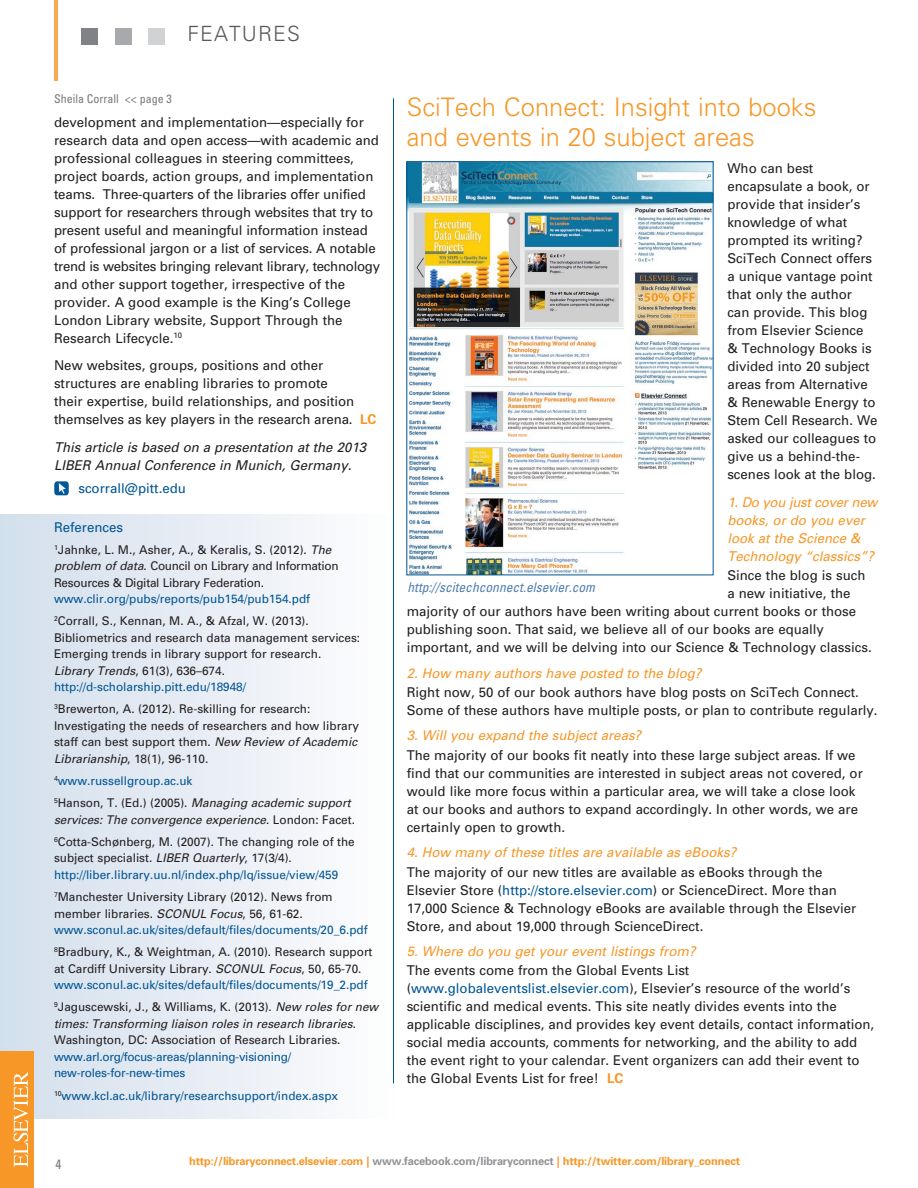
<style>
.page{position:relative;width:918px;height:1188px;background:#fff}
.page>*{position:absolute;margin:0;border:0;box-sizing:border-box;transform-origin:0 0}
.t1{font:300 25.5px/30.6px "Univers";color:#f79727}
.t2{font:300 21px "Univers";color:#57585a}
.t3{font:13.5px/18px "Univers";color:#231f20}
.t4{font:italic 13.5px/18px "Univers";color:#f79727}
.t5{font:italic 13.5px/18px "Univers";color:#231f20}
.t6{font:italic condensed 13.5px "Univers";color:#4e7db2}
.t7{font:13.5px "Univers";color:#005594}
.t8{font:condensed 13.5px "Univers";color:#76787b}
.t9{font:12px/16.5px "Univers";color:#231f20}
.t10{font:12px/22.2px "Univers";color:#005594}
.t11{font:12px/16.5px "Univers";letter-spacing:-.02em;color:#231f20}
.t12{font:italic 12px/22.2px "Univers";color:#231f20}
.t13{font:12px/16.5px "Univers";letter-spacing:-.02em;color:#005594}
.t14{font:condensed 12px "Univers";color:#76787b}
.t15{font:700 11.25px "Univers";letter-spacing:-.015em;color:#f79727}
.s1{font-weight:700;color:#f79727}
.s2{font-style:italic}
.s3{color:#231f20}
.s4{color:#005594}
.s5{font-style:normal;color:#005594}
.s6{font-style:normal}
.s7{font-style:italic;color:#231f20}
.s8{color:#919396}
</style>
<div class="page">
<div style="left:0;top:514px;width:394px;height:605px;background:linear-gradient(to right,#d2dfec,#fdfcfe)"></div>
<hr style="left:54px;top:0;width:4px;height:81px;background:#f9a953">
<div style="left:81px;top:28px;width:17px;height:17px;background:#808285"></div>
<div style="left:115px;top:28px;width:17px;height:17px;background:#a8a9ad"></div>
<div style="left:148px;top:28px;width:17px;height:17px;background:#d1d2d4"></div>
<div style="left:0;top:1052px;width:33px;height:136px;background:#f79727"></div>
<svg style="left:14px;top:1072px;width:14px;height:95px"></svg>
<svg style="left:54px;top:481px;width:15px;height:14px"></svg>
<hr style="left:393px;top:98px;width:1px;height:985px;background:#005594">
<img style="left:409px;top:163px;width:302px;height:410px">
<div style="left:407px;top:161px;width:306px;height:414px;border:1px solid #005594"></div>
<h2 class="t2" style="left:188px;top:21px;width:15px">features</h2>
<p class="t14" style="left:54px;top:91px;width:119px">Sheila Corrall &lt;&lt; page 3</p>
<p class="t3" style="left:54px;top:113px;width:328px">development and implementation—especially for research data and open access—with academic and professional colleagues in steering committees, project boards, action groups, and implementation teams. Three-quarters of the libraries offer unified support for researchers through websites that try to present useful and meaningful information instead of professional jargon or a list of services. A notable trend is websites bringing relevant library, technology and other support together, irrespective of the provider. A good example is the King’s College London Library website, Support Through the Research Lifecycle.<sup>10</sup></p>
<p class="t3" style="left:54px;top:357px;width:324px">New websites, groups, positions and other structures are enabling libraries to promote<br>their expertise, build relationships, and position themselves as key players in the research arena. <span class="s1">LC</span></p>
<p class="t5" style="left:54px;top:439px;width:314px">This article is based on a presentation at the 2013<br>LIBER Annual Conference in Munich, Germany.</p>
<p class="t7" style="left:78px;top:481px;width:109px">scorrall@pitt.edu</p>
<p class="t7" style="left:54px;top:520px;width:71px">References</p>
<p class="t11" style="left:54px;top:541px;width:286px"><sup>1</sup>Jahnke, L. M., Asher, A., &amp; Keralis, S. (2012). <span class="s2">The problem of data</span>. Council on Library and Information<br>Resources &amp; Digital Library Federation.</p>
<p class="t10" style="left:54px;top:588px;width:258px">www.clir.org/pubs/reports/pub154/pub154.pdf<br><sup>2</sup><span class="s3">Corrall, S., Kennan, M. A., &amp; Afzal, W. (2013).</span></p>
<p class="t9" style="left:54px;top:629px;width:308px">Bibliometrics and research data management services:<br>Emerging trends in library support for research.<br><span class="s2">Library Trends</span>, 61(3), 636–674. <span class="s4">http://d-scholarship.pitt.edu/18948/</span></p>
<p class="t9" style="left:54px;top:701px;width:306px"><sup>3</sup>Brewerton, A. (2012). Re-skilling for research:<br>Investigating the needs of researchers and how library staff can best support them. <span class="s2">New Review of Academic Librarianship</span>, 18(1), 96-110.</p>
<p class="t12" style="left:54px;top:770px;width:298px"><sup>4</sup><span class="s5">www.russellgroup.ac.uk<br></span><sup>5</sup><span class="s6">Hanson, T. (Ed.) (2005).</span> Managing academic support</p>
<p class="t9" style="left:54px;top:808px;width:302px;line-height:22.2px"><span class="s2">services: The convergence experience</span>. London: Facet.<br><sup>6</sup>Cotta-Schønberg, M. (2007). The changing role of the</p>
<p class="t10" style="left:54px;top:850px;width:286px;line-height:16.5px"><span class="s3">subject specialist.</span> <span class="s7">LIBER Quarterly</span><span class="s3">, 17(3/4). </span>http://liber.library.uu.nl/index.php/lq/issue/view/459</p>
<p class="t9" style="left:54px;top:889px;width:315px"><sup>7</sup>Manchester University Library (2012). News from member libraries. <span class="s2">SCONUL Focus</span>, 56, 61-62. <span class="s4">www.sconul.ac.uk/sites/default/files/documents/20_6.pdf</span></p>
<p class="t9" style="left:54px;top:944px;width:320px"><sup>8</sup>Bradbury, K., &amp; Weightman, A. (2010). Research support at Cardiff University Library. <span class="s2">SCONUL Focus</span>, 50, 65-70. <span class="s4">www.sconul.ac.uk/sites/default/files/documents/19_2.pdf</span></p>
<p class="t9" style="left:54px;top:999px;width:326px"><sup>9</sup>Jaguscewski, J., &amp; Williams, K. (2013). <span class="s2">New roles for new times: Transforming liaison roles in research libraries</span>.<br>Washington, DC: Association of Research Libraries.</p>
<p class="t13" style="left:54px;top:1049px;width:239px">www.arl.org/focus-areas/planning-visioning/ new-roles-for-new-times</p>
<p class="t10" style="left:54px;top:1084px;width:286px"><sup>10</sup>www.kcl.ac.uk/library/researchsupport/index.aspx</p>
<h1 class="t1" style="left:407px;top:91px;width:411px">SciTech Connect: Insight into books and events in 20 subject areas</h1>
<p class="t3" style="left:727px;top:159px;width:152px">Who can best encapsulate a book, or provide that insider’s knowledge of what prompted its writing?<br>SciTech Connect offers a unique vantage point that only the author<br>can provide. This blog from Elsevier Science<br>&amp; Technology Books is divided into 20 subject areas from Alternative &amp; Renewable Energy to<br>Stem Cell Research. We asked our colleagues to give us a behind-the&shy;scenes look at the blog.</p>
<p class="t4" style="left:727px;top:493px;width:152px">1. Do you just cover new books, or do you ever look at the Science &amp;<br>Technology “classics”?</p>
<p class="t3" style="left:727px;top:566px;width:140px">Since the blog is such</p>
<p class="t3" style="left:727px;top:584px;width:125px">a new initiative, the</p>
<p class="t3" style="left:407px;top:602px;width:451px">majority of our authors have been writing about current books or those</p>
<p class="t3" style="left:407px;top:620px;width:419px">publishing soon. That said, we believe all of our books are equally</p>
<p class="t3" style="left:407px;top:638px;width:467px">important, and we will be delving into our Science &amp; Technology classics.</p>
<p class="t4" style="left:407px;top:664px;width:296px">2. How many authors have posted to the blog?</p>
<p class="t3" style="left:407px;top:683px;width:472px">Right now, 50 of our book authors have blog posts on SciTech Connect.<br>Some of these authors have multiple posts, or plan to contribute regularly.</p>
<p class="t4" style="left:407px;top:727px;width:236px">3. Will you expand the subject areas?</p>
<p class="t3" style="left:407px;top:746px;width:458px">The majority of our books fit neatly into these large subject areas. If we find that our communities are interested in subject areas not covered, or would like more focus within a particular area, we will take a close look at our books and authors to expand accordingly. In other words, we are certainly open to growth.</p>
<p class="t4" style="left:407px;top:844px;width:331px">4. How many of these titles are available as eBooks?</p>
<p class="t3" style="left:407px;top:863px;width:451px">The majority of our new titles are available as eBooks through the Elsevier Store (<span class="s4">http://store.elsevier.com</span>) or ScienceDirect. More than 17,000 Science &amp; Technology eBooks are available through the Elsevier Store, and about 19,000 through ScienceDirect.</p>
<p class="t4" style="left:407px;top:942px;width:290px">5. Where do you get your event listings from?</p>
<p class="t3" style="left:407px;top:962px;width:469px">The events come from the Global Events List (<span class="s4">www.globaleventslist.elsevier.com</span>), Elsevier’s resource of the world’s scientific and medical events. This site neatly divides events into the applicable disciplines, and provides key event details, contact information, social media accounts, comments for networking, and the ability to add the event right to your calendar. Event organizers can add their event to the Global Events List for free! <span class="s1">LC</span></p>
<p class="t6" style="left:408px;top:579px;width:189px">http://scitechconnect.elsevier.com</p>
<p class="t8" style="left:56px;top:1156px;width:7px">4</p>
<p class="t15" style="left:189px;top:1155px;width:552px">http://libraryconnect.elsevier.com | <span class="s8">www.facebook.com/libraryconnect</span> | http://twitter.com/library_connect</p>
</div>
